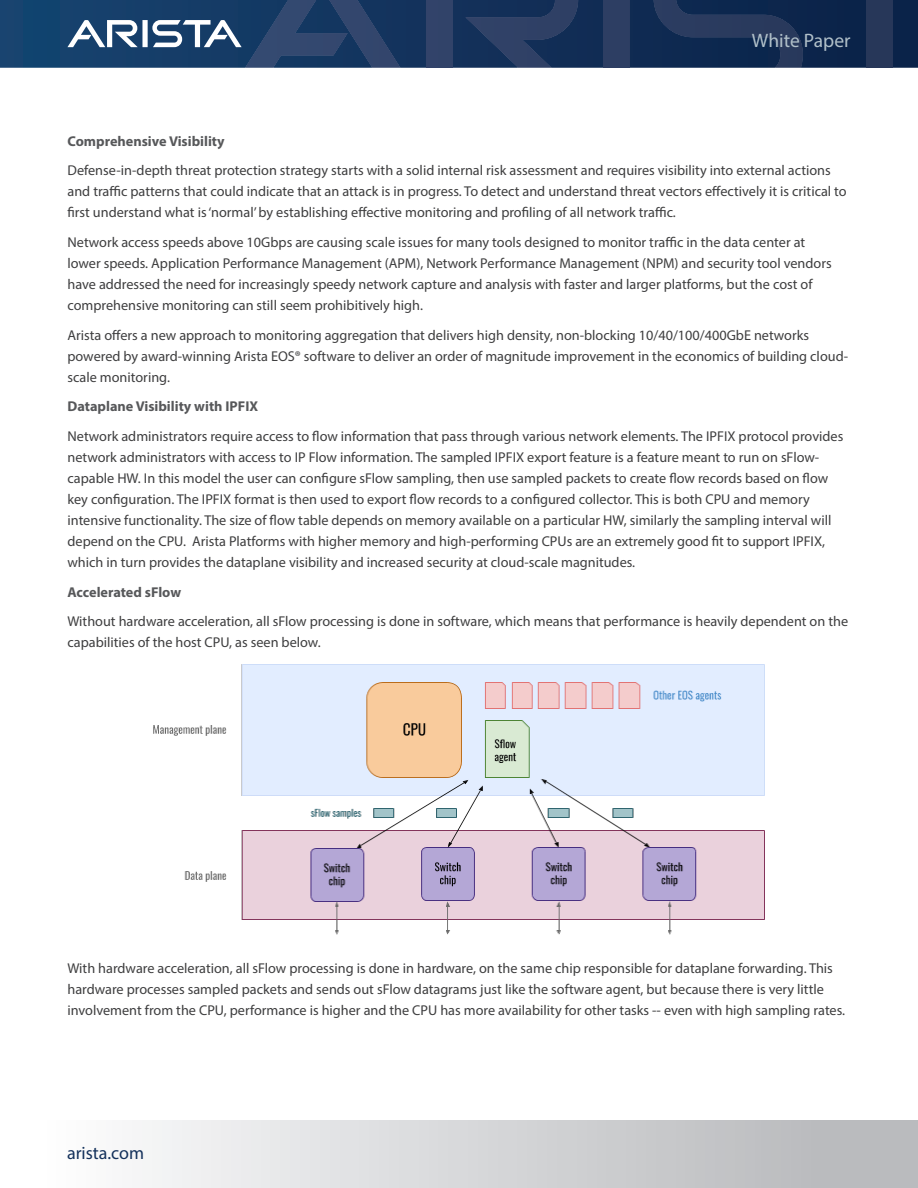
<style>
.page{position:relative;width:918px;height:1188px;background:#fff}
.page>*{position:absolute;margin:0;border:0;box-sizing:border-box;transform-origin:0 0}
.t1{font:19.5px "Myriad Pro";color:#b1c0c9}
.t2{font:18px "Myriad Pro";color:#14315b}
.Main_body_text{font:14.25px/21px "Myriad Pro";color:#3e3e3f}
.Main_body_subhead_L2{font:700 14.25px "Myriad Pro";color:#57585a}
</style>
<div class="page">
<svg style="left:0;top:0;width:918px;height:68px;background:#103059"></svg>
<div style="left:426px;top:0;width:26px;height:68px;background:#314369"></div>
<svg style="left:465px;top:0;width:113px;height:68px;background:#20375e"></svg>
<svg style="left:67px;top:0;width:333px;height:68px;background:#2f4e75"></svg>
<div style="left:604px;top:0;width:26px;height:68px;background:#2d3e63"></div>
<svg style="left:654px;top:0;width:149px;height:68px;background:#182f55"></svg>
<div style="left:867px;top:0;width:26px;height:68px;background:#273759"></div>
<div style="left:0;top:1120px;width:918px;height:68px;background:linear-gradient(to right,#fff,#b3b4b7)"></div>
<img style="left:153px;top:664px;width:612px;height:270px">
<h1 class="t1" style="left:752px;top:29px;width:100px">White Paper</h1>
<p class="Main_body_subhead_L2" style="left:68px;top:132px;width:159px">Comprehensive Visibility</p>
<p class="Main_body_text" style="left:68px;top:160px;width:781px">Defense-in-depth threat protection strategy starts with a solid internal risk assessment and requires visibility into external actions and traffic patterns that could indicate that an attack is in progress. To detect and understand threat vectors effectively it is critical to first understand what is ‘normal’ by establishing effective monitoring and profiling of all network traffic.</p>
<p class="Main_body_text" style="left:68px;top:231px;width:766px">Network access speeds above 10Gbps are causing scale issues for many tools designed to monitor traffic in the data center at lower speeds. Application Performance Management (APM), Network Performance Management (NPM) and security tool vendors have addressed the need for increasingly speedy network capture and analysis with faster and larger platforms, but the cost of comprehensive monitoring can still seem prohibitively high.</p>
<p class="Main_body_text" style="left:68px;top:324px;width:782px">Arista offers a new approach to monitoring aggregation that delivers high density, non-blocking 10/40/100/400GbE networks powered by award-winning Arista EOS® software to deliver an order of magnitude improvement in the economics of building cloud&shy;scale monitoring.</p>
<p class="Main_body_subhead_L2" style="left:68px;top:397px;width:192px">Dataplane Visibility with IPFIX</p>
<p class="Main_body_text" style="left:68px;top:425px;width:777px">Network administrators require access to flow information that pass through various network elements. The IPFIX protocol provides network administrators with access to IP Flow information. The sampled IPFIX export feature is a feature meant to run on sFlow&shy;capable HW. In this model the user can configure sFlow sampling, then use sampled packets to create flow records based on flow key configuration. The IPFIX format is then used to export flow records to a configured collector. This is both CPU and memory intensive functionality. The size of flow table depends on memory available on a particular HW, similarly the sampling interval will depend on the CPU. Arista Platforms with higher memory and high-performing CPUs are an extremely good fit to support IPFIX, which in turn provides the dataplane visibility and increased security at cloud-scale magnitudes.</p>
<p class="Main_body_subhead_L2" style="left:68px;top:582px;width:115px">Accelerated sFlow</p>
<p class="Main_body_text" style="left:68px;top:611px;width:782px">Without hardware acceleration, all sFlow processing is done in software, which means that performance is heavily dependent on the capabilities of the host CPU, as seen below.</p>
<p class="Main_body_text" style="left:68px;top:958px;width:779px">With hardware acceleration, all sFlow processing is done in hardware, on the same chip responsible for dataplane forwarding. This hardware processes sampled packets and sends out sFlow datagrams just like the software agent, but because there is very little involvement from the CPU, performance is higher and the CPU has more availability for other tasks -- even with high sampling rates.</p>
<p class="t2" style="left:67px;top:1142px;width:79px">arista.com</p>
</div>
